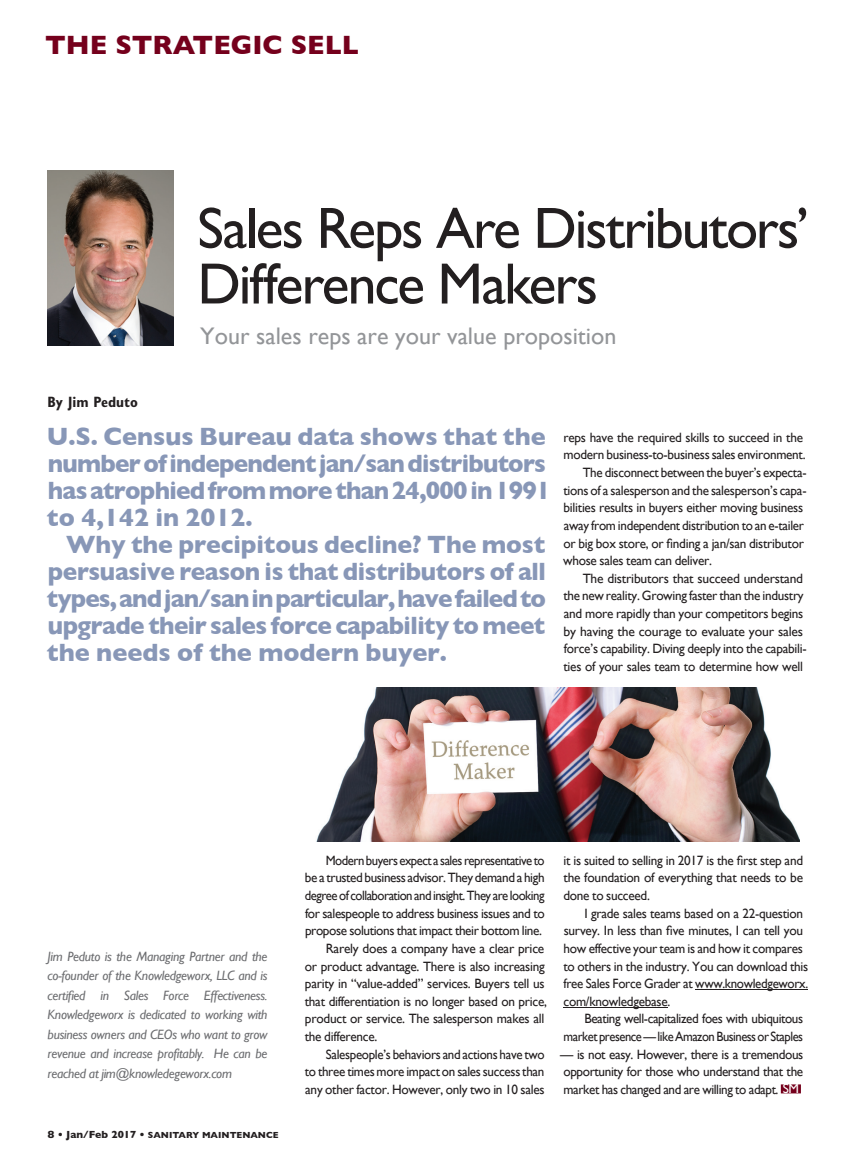
<style>
.page{position:relative;width:851px;height:1161px;background:#fff}
.page>*{position:absolute;margin:0;border:0;box-sizing:border-box;transform-origin:0 0}
.Headline-dept{font:58.5px/55.7px "Gill Sans";letter-spacing:-.035em;color:#231f20}
.Tag-1st_Pg{font:700 27px "Gill Sans";color:#75001c}
.Body-GS_intro_2{font:700 25.5px/27px "Gill Sans";letter-spacing:-.025em;color:#8897b7}
.deck-upclose{font:24px "Gill Sans";color:#939598}
.By_line{font:700 condensed 15px "Gill Sans";color:#231f20}
.Body-GS{font:13.5px/17.7px "Gill Sans";letter-spacing:-.02em;color:#231f20}
.Body-GS-2{font:italic 13.5px/19.5px "Gill Sans";letter-spacing:-.02em;color:#6c6d70;text-align:justify}
.Body-GS-3{font:13.5px/17.7px "Gill Sans";letter-spacing:-.02em;color:#231f20;text-align:justify;scale:.94 1}
.Body-GS-4{font:13.5px/17.7px "Gill Sans";letter-spacing:-.02em;color:#231f20;text-align:justify;scale:.96 1}
.t1{font:700 9px "Gill Sans";color:#231f20}
.s1{font-weight:800;font-size:10.5px}
.s2{font-size:10.5px}
.s3{color:#fff}
</style>
<div class="page">
<hr style="left:563px;top:1008px;width:104px;height:1px;background:#231f20">
<hr style="left:695px;top:989px;width:113px;height:1px;background:#231f20">
<div style="left:780px;top:1084px;width:20px;height:9px;background:#75001c"></div>
<img style="left:47px;top:171px;width:126px;height:174px">
<img style="left:316px;top:687px;width:483px;height:154px">
<p class="Tag-1st_Pg" style="left:45px;top:23px;width:315px">THE STRATEGIC SELL</p>
<p class="Headline-dept" style="left:197px;top:200px;width:613px">Sales Reps Are Distributors’<br>Difference Makers</p>
<p class="By_line" style="left:47px;top:392px;width:92px">By Jim Peduto</p>
<p class="deck-upclose" style="left:200px;top:322px;width:418px">Your sales reps are your value proposition</p>
<p class="Body-GS_intro_2" style="left:47px;top:422px;width:505px">U.S. Census Bureau data shows that the number of independent jan/san distributors has atrophied from more than 24,000 in 1991 to 4,142 in 2012.</p>
<p class="Body-GS_intro_2" style="left:47px;top:530px;width:500px;text-align:justify;text-indent:19px">Why the precipitous decline? The most persuasive reason is that distributors of all types, and jan/san in particular, have failed to upgrade their sales force capability to meet the needs of the modern buyer.</p>
<p class="Body-GS" style="left:563px;top:428px;width:243px">reps have the required skills to succeed in the modern business-to-business sales environment.</p>
<p class="Body-GS" style="left:563px;top:463px;width:245px;text-indent:20px">The disconnect between the buyer’s expecta&shy;tions of a salesperson and the salesperson’s capa&shy;bilities results in buyers either moving business away from independent distribution to an e-tailer or big box store, or finding a jan/san distributor whose sales team can deliver.</p>
<p class="Body-GS" style="left:563px;top:569px;width:245px;text-indent:19px">The distributors that succeed understand the new reality. Growing faster than the industry and more rapidly than your competitors begins by having the courage to evaluate your sales force’s capability. Diving deeply into the capabili&shy;ties of your sales team to determine how well</p>
<p class="Body-GS-2" style="left:48px;top:946px;width:221px">Jim Peduto is the Managing Partner and the co-founder of the Knowledgeworx, LLC and is certified in Sales Force Effectiveness.<br>Knowledgeworx is dedicated to working with business owners and CEOs who want to grow revenue and increase profitably. He can be reached at jim@knowledegeworx.com</p>
<p class="t1" style="left:48px;top:1127px;width:232px"><span class="s1">8</span> <span class="s2">• Jan/Feb 2017 •</span> SANITARY MAINTENANCE</p>
<p class="Body-GS-3" style="left:305px;top:851px;width:257px;text-indent:21px">Modern buyers expect a sales representative to be a trusted business advisor. They demand a high degree of collaboration and insight. They are looking for salespeople to address business issues and to propose solutions that impact their bottom line.</p>
<p class="Body-GS" style="left:305px;top:939px;width:244px;text-indent:21px">Rarely does a company have a clear price or product advantage. There is also increasing parity in “value-added” services. Buyers tell us that differentiation is no longer based on price, product or service. The salesperson makes all the difference.</p>
<p class="Body-GS-4" style="left:305px;top:1045px;width:251px;text-indent:21px">Salespeople’s behaviors and actions have two to three times more impact on sales success than any other factor. However, only two in 10 sales</p>
<p class="Body-GS" style="left:563px;top:851px;width:241px;text-align:justify">it is suited to selling in 2017 is the first step and the foundation of everything that needs to be done to succeed.</p>
<p class="Body-GS" style="left:563px;top:904px;width:246px;text-indent:21px">I grade sales teams based on a 22-question survey. In less than five minutes, I can tell you how effective your team is and how it compares to others in the industry. You can download this free Sales Force Grader at www.knowledgeworx. com/knowledgebase.</p>
<p class="Body-GS" style="left:563px;top:1010px;width:241px;text-align:right">Beating well-capitalized foes with ubiquitous market presence — like Amazon Business or Staples</p>
<p class="Body-GS" style="left:560px;top:1045px;width:244px;text-align:justify">— is not easy. However, there is a tremendous opportunity for those who understand that the market has changed and are willing to adapt. <span class="s3">SM</span></p>
</div>
